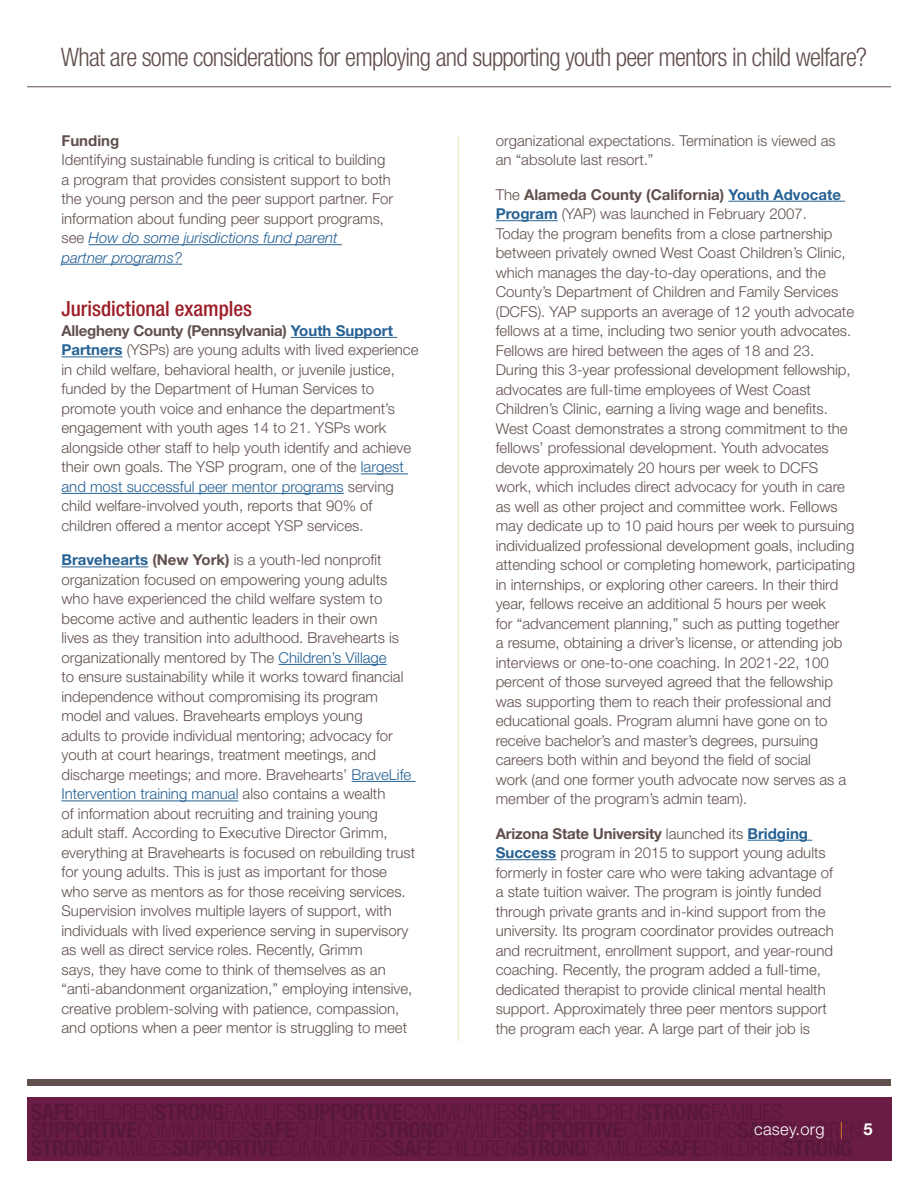
<style>
.page{position:relative;width:918px;height:1188px;background:#fff}
.page>*{position:absolute;margin:0;border:0;box-sizing:border-box;transform-origin:0 0}
.t1{font:300 condensed 25.5px "Helvetica Neue LT Std";letter-spacing:-.03em;color:#61504d}
.Head_2{font:500 condensed 21px "Helvetica Neue LT Std";color:#9d1e28}
.t2{font:300 16.5px "Helvetica Neue LT Std";letter-spacing:.02em;color:#fff}
.body{font:300 15px/19.5px "Helvetica Neue LT Std";color:#61504d}
.Head_3{font:700 15px "Helvetica Neue LT Std";color:#61504d}
.s1{font-style:italic;color:#266194}
.s2{font-weight:700}
.s3{font-weight:700;color:#266194}
.s4{color:#266194}
.s5{color:#f28a20}
</style>
<div class="page">
<div style="left:27px;top:1098px;width:864px;height:63px;background:#691d45"></div>
<div style="left:27px;top:1079px;width:864px;height:7px;background:#61504d"></div>
<hr style="left:27px;top:86px;width:864px;height:1px;background:#61504d">
<hr style="left:458px;top:135px;width:1px;height:906px;background:#e6e2b2">
<hr style="left:88px;top:244px;width:254px;height:1px;background:#266194">
<hr style="left:62px;top:264px;width:120px;height:1px;background:#266194">
<hr style="left:291px;top:337px;width:106px;height:1px;background:#266194">
<hr style="left:62px;top:357px;width:61px;height:1px;background:#266194">
<hr style="left:361px;top:474px;width:47px;height:1px;background:#266194">
<hr style="left:62px;top:493px;width:282px;height:1px;background:#266194">
<hr style="left:62px;top:567px;width:86px;height:1px;background:#266194">
<hr style="left:279px;top:664px;width:108px;height:1px;background:#266194">
<hr style="left:352px;top:781px;width:64px;height:1px;background:#266194">
<hr style="left:62px;top:801px;width:176px;height:1px;background:#266194">
<hr style="left:728px;top:201px;width:117px;height:1px;background:#266194">
<hr style="left:496px;top:220px;width:62px;height:1px;background:#266194">
<hr style="left:748px;top:840px;width:64px;height:1px;background:#266194">
<hr style="left:496px;top:859px;width:60px;height:1px;background:#266194">
<h1 class="t1" style="left:61px;top:42px;width:808px">What are some considerations for employing and supporting youth peer mentors in child welfare?</h1>
<p class="Head_3" style="left:62px;top:131px;width:59px">Funding</p>
<p class="body" style="left:62px;top:150px;width:333px">Identifying sustainable funding is critical to building a program that provides consistent support to both the young person and the peer support partner. For information about funding peer support programs, see <span class="s1">How do some jurisdictions fund parent<br>partner programs?</span></p>
<p class="Head_2" style="left:62px;top:296px;width:192px">Jurisdictional examples</p>
<p class="body" style="left:62px;top:321px;width:359px"><span class="s2">Allegheny County (Pennsylvania)</span> <span class="s3">Youth Support Partners</span> (YSPs) are young adults with lived experience in child welfare, behavioral health, or juvenile justice, funded by the Department of Human Services to promote youth voice and enhance the department’s engagement with youth ages 14 to 21. YSPs work alongside other staff to help youth identify and achieve their own goals. The YSP program, one of the <span class="s4">largest and most successful peer mentor programs</span> serving child welfare-involved youth, reports that 90% of children offered a mentor accept YSP services.</p>
<p class="body" style="left:62px;top:550px;width:355px"><span class="s3">Bravehearts</span> <span class="s2">(New York)</span> is a youth-led nonprofit organization focused on empowering young adults who have experienced the child welfare system to become active and authentic leaders in their own<br>lives as they transition into adulthood. Bravehearts is organizationally mentored by The <span class="s4">Children’s Village<br></span>to ensure sustainability while it works toward financial independence without compromising its program model and values. Bravehearts employs young<br>adults to provide individual mentoring; advocacy for youth at court hearings, treatment meetings, and discharge meetings; and more. Bravehearts’ <span class="s4">BraveLife Intervention training manual</span> also contains a wealth<br>of information about recruiting and training young<br>adult staff. According to Executive Director Grimm, everything at Bravehearts is focused on rebuilding trust for young adults. This is just as important for those who serve as mentors as for those receiving services.<br>Supervision involves multiple layers of support, with individuals with lived experience serving in supervisory as well as direct service roles. Recently, Grimm<br>says, they have come to think of themselves as an “anti-abandonment organization,” employing intensive, creative problem-solving with patience, compassion, and options when a peer mentor is struggling to meet</p>
<p class="body" style="left:496px;top:130px;width:342px">organizational expectations. Termination is viewed as an “absolute last resort.”</p>
<p class="body" style="left:496px;top:184px;width:361px">The <span class="s2">Alameda County (California)</span> <span class="s3">Youth Advocate Program</span> (YAP) was launched in February 2007.<br>Today the program benefits from a close partnership between privately owned West Coast Children’s Clinic, which manages the day-to-day operations, and the County’s Department of Children and Family Services (DCFS). YAP supports an average of 12 youth advocate fellows at a time, including two senior youth advocates.<br>Fellows are hired between the ages of 18 and 23.<br>During this 3-year professional development fellowship, advocates are full-time employees of West Coast Children’s Clinic, earning a living wage and benefits.<br>West Coast demonstrates a strong commitment to the fellows’ professional development. Youth advocates devote approximately 20 hours per week to DCFS work, which includes direct advocacy for youth in care as well as other project and committee work. Fellows may dedicate up to 10 paid hours per week to pursuing individualized professional development goals, including attending school or completing homework, participating in internships, or exploring other careers. In their third year, fellows receive an additional 5 hours per week<br>for “advancement planning,” such as putting together<br>a resume, obtaining a driver’s license, or attending job interviews or one-to-one coaching. In 2021-22, 100 percent of those surveyed agreed that the fellowship was supporting them to reach their professional and educational goals. Program alumni have gone on to receive bachelor’s and master’s degrees, pursuing careers both within and beyond the field of social<br>work (and one former youth advocate now serves as a member of the program’s admin team).</p>
<p class="body" style="left:496px;top:823px;width:340px"><span class="s2">Arizona State University</span> launched its <span class="s3">Bridging Success</span> program in 2015 to support young adults formerly in foster care who were taking advantage of a state tuition waiver. The program is jointly funded through private grants and in-kind support from the university. Its program coordinator provides outreach and recruitment, enrollment support, and year-round coaching. Recently, the program added a full-time, dedicated therapist to provide clinical mental health support. Approximately three peer mentors support the program each year. A large part of their job is</p>
<p class="t2" style="left:754px;top:1119px;width:120px">casey.org <span class="s5">|</span> <span class="s2">5</span></p>
</div>
